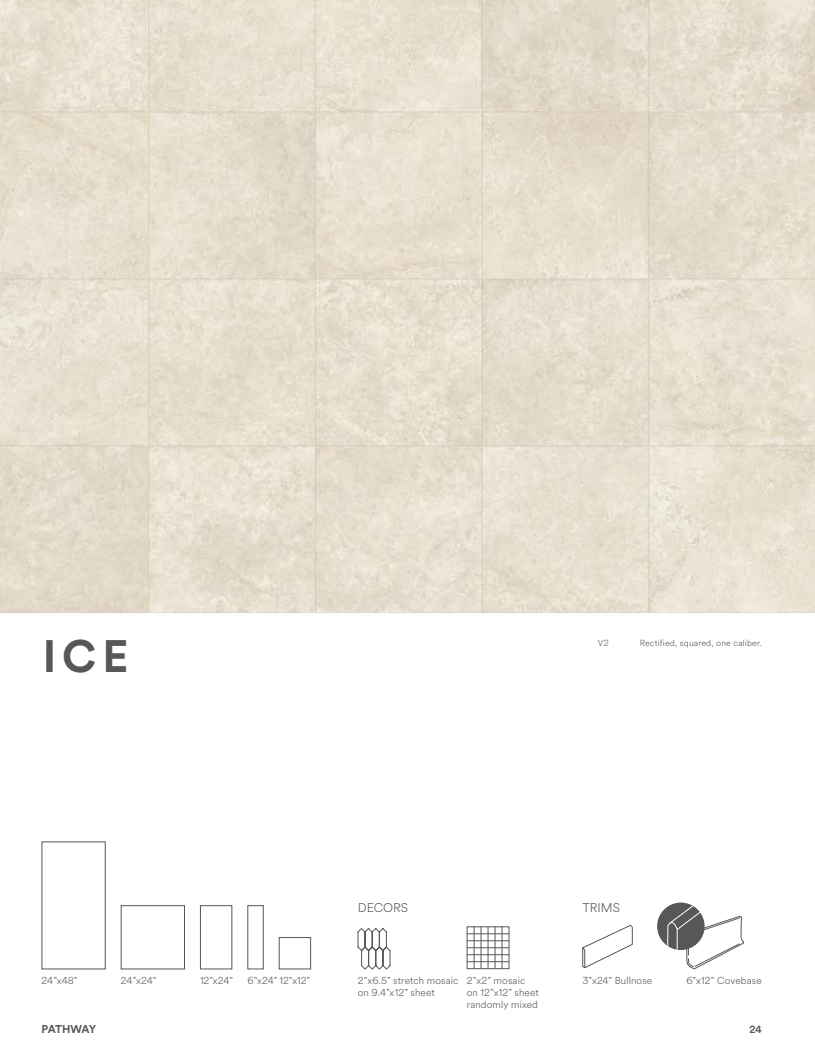
<style>
.page{position:relative;width:815px;height:1063px;background:#fff}
.page>*{position:absolute;margin:0;border:0;box-sizing:border-box;transform-origin:0 0}
.t1{font:700 45px "Circular Std";color:#575756}
.t2{font:300 12.5px "Circular Spotify Text";color:#575756}
.t3{font:700 11.25px "Circular Std";letter-spacing:-.05em;color:#575756}
.t4{font:500 11.25px "Circular Std";color:#575756}
.t5{font:300 10px/12px "Circular Spotify Text";letter-spacing:.015em;color:#575756}
.t6{font:300 8.75px "Circular Spotify Text";letter-spacing:.02em;color:#575756}
</style>
<div class="page">
<svg style="left:582px;top:925px;width:51px;height:44px"></svg>
<div style="left:657px;top:903px;width:48px;height:47px;background:#575756;border-radius:50%"></div>
<svg style="left:666px;top:903px;width:78px;height:67px"></svg>
<div style="left:42px;top:842px;width:64px;height:127px;border:1px solid #575756"></div>
<div style="left:247px;top:905px;width:17px;height:64px;border:1px solid #575756"></div>
<div style="left:121px;top:905px;width:64px;height:64px;border:1px solid #575756"></div>
<div style="left:279px;top:937px;width:32px;height:32px;border:1px solid #575756"></div>
<div style="left:200px;top:905px;width:32px;height:64px;border:1px solid #575756"></div>
<div style="left:467px;top:926px;width:42px;height:43px;border:1px solid #575756"></div>
<hr style="left:474px;top:926px;width:1px;height:43px;background:#575756">
<hr style="left:481px;top:926px;width:1px;height:43px;background:#575756">
<hr style="left:488px;top:926px;width:1px;height:43px;background:#575756">
<hr style="left:495px;top:926px;width:1px;height:43px;background:#575756">
<hr style="left:502px;top:926px;width:1px;height:43px;background:#575756">
<hr style="left:467px;top:961px;width:42px;height:1px;background:#575756">
<hr style="left:467px;top:954px;width:42px;height:1px;background:#575756">
<hr style="left:467px;top:947px;width:42px;height:1px;background:#575756">
<hr style="left:467px;top:940px;width:42px;height:1px;background:#575756">
<hr style="left:467px;top:933px;width:42px;height:1px;background:#575756">
<svg style="left:357px;top:928px;width:34px;height:42px"></svg>
<img style="left:0;top:0;width:815px;height:612px">
<h1 class="t1" style="left:43px;top:627px;width:87px">ICE</h1>
<p class="t6" style="left:598px;top:637px;width:12px">V2</p>
<p class="t6" style="left:640px;top:637px;width:124px">Rectified, squared, one caliber.</p>
<p class="t2" style="left:358px;top:899px;width:52px">DECORS</p>
<p class="t2" style="left:582px;top:899px;width:39px">TRIMS</p>
<p class="t5" style="left:358px;top:974px;width:102px">2”x6.5” stretch mosaic on 9.4”x12” sheet</p>
<p class="t5" style="left:467px;top:974px;width:74px">2”x2” mosaic on 12”x12” sheet randomly mixed</p>
<p class="t5" style="left:42px;top:974px;width:37px">24”x48”</p>
<p class="t5" style="left:121px;top:974px;width:37px">24”x24”</p>
<p class="t5" style="left:200px;top:974px;width:35px">12”x24”</p>
<p class="t5" style="left:247px;top:974px;width:64px">6”x24” 12”x12”</p>
<p class="t5" style="left:686px;top:974px;width:77px">6”x12” Covebase</p>
<p class="t5" style="left:582px;top:974px;width:71px">3”x24” Bullnose</p>
<p class="t3" style="left:42px;top:1022px;width:56px">PATHWAY</p>
<p class="t4" style="left:749px;top:1022px;width:14px">24</p>
</div>
